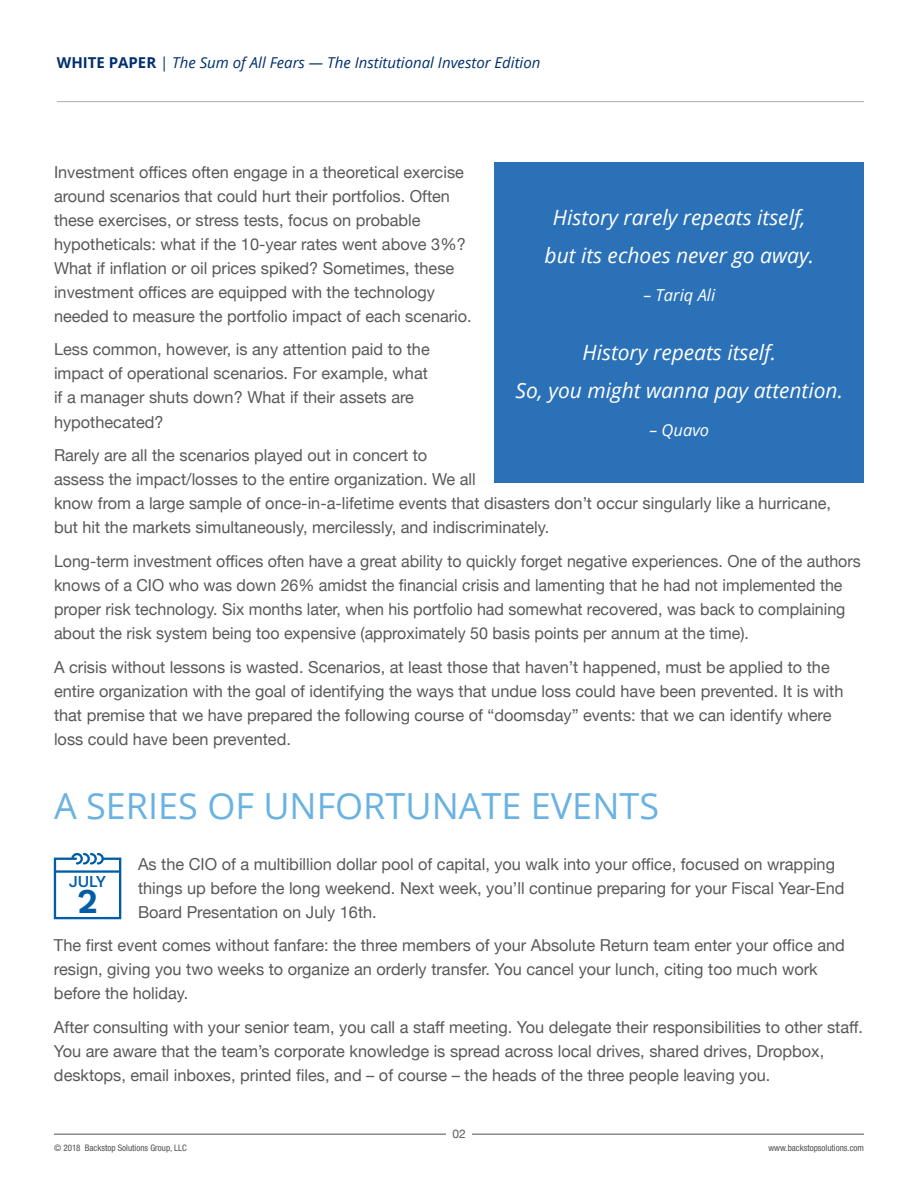
<style>
.page{position:relative;width:918px;height:1188px;background:#fff}
.page>*{position:absolute;margin:0;border:0;box-sizing:border-box;transform-origin:0 0}
.t1{font:36px "Open Sans";color:#6ab2e2}
.t2{font:700 33.3px "Runda";color:#005da6}
.t3{font:italic 21px/37.8px "Open Sans";color:#fff;text-align:center}
.t4{font:16.5px/24px "Helvetica Neue";color:#58595b}
.t5{font:italic 16.5px "Open Sans";color:#fff}
.t6{font:500 16.05px "Runda";color:#005da6}
.t7{font:italic 15px "Open Sans";color:#002f6e}
.t8{font:12px "Helvetica Neue";color:#58595b}
.t9{font:condensed 9px "Helvetica Neue LT Std";color:#000}
.s1{font-weight:700;font-style:normal}
.s2{font-style:normal}
</style>
<div class="page">
<hr style="left:57px;top:101px;width:807px;height:1px;background:#aaadaf">
<hr style="left:54px;top:1134px;width:810px;height:1px;background:#000">
<div style="left:495px;top:162px;width:369px;height:321px;background:#2b71b8"></div>
<div style="left:446px;top:1122px;width:26px;height:25px;background:#fff"></div>
<svg style="left:54px;top:853px;width:67px;height:66px"></svg>
<p class="t7" style="left:57px;top:52px;width:485px"><span class="s1">WHITE PAPER</span> <span class="s2">|</span> The Sum of All Fears — The Institutional Investor Edition</p>
<p class="t4" style="left:54px;top:161px;width:419px">Investment offices often engage in a theoretical exercise around scenarios that could hurt their portfolios. Often these exercises, or stress tests, focus on probable hypotheticals: what if the 10-year rates went above 3%?<br>What if inflation or oil prices spiked? Sometimes, these investment offices are equipped with the technology needed to measure the portfolio impact of each scenario.</p>
<p class="t4" style="left:54px;top:339px;width:377px">Less common, however, is any attention paid to the impact of operational scenarios. For example, what if a manager shuts down? What if their assets are hypothecated?</p>
<p class="t4" style="left:54px;top:444px;width:779px">Rarely are all the scenarios played out in concert to<br>assess the impact/losses to the entire organization. We all<br>know from a large sample of once-in-a-lifetime events that disasters don’t occur singularly like a hurricane, but hit the markets simultaneously, mercilessly, and indiscriminately.</p>
<p class="t4" style="left:54px;top:550px;width:808px">Long-term investment offices often have a great ability to quickly forget negative experiences. One of the authors knows of a CIO who was down 26% amidst the financial crisis and lamenting that he had not implemented the proper risk technology. Six months later, when his portfolio had somewhat recovered, was back to complaining about the risk system being too expensive (approximately 50 basis points per annum at the time).</p>
<p class="t4" style="left:54px;top:656px;width:791px">A crisis without lessons is wasted. Scenarios, at least those that haven’t happened, must be applied to the entire organization with the goal of identifying the ways that undue loss could have been prevented. It is with that premise that we have prepared the following course of “doomsday” events: that we can identify where loss could have been prevented.</p>
<p class="t3" style="left:545px;top:198px;width:271px">History rarely repeats itself, but its echoes never go away.</p>
<p class="t5" style="left:643px;top:283px;width:73px">– Tariq Ali</p>
<p class="t3" style="left:516px;top:333px;width:329px">History repeats itself.<br>So, you might wanna pay attention.</p>
<p class="t5" style="left:649px;top:418px;width:61px">– Quavo</p>
<h1 class="t1" style="left:54px;top:781px;width:607px">A SERIES OF UNFORTUNATE EVENTS</h1>
<p class="t4" style="left:138px;top:853px;width:708px">As the CIO of a multibillion dollar pool of capital, you walk into your office, focused on wrapping things up before the long weekend. Next week, you’ll continue preparing for your Fiscal Year-End<br>Board Presentation on July 16th.</p>
<p class="t4" style="left:54px;top:935px;width:792px">The first event comes without fanfare: the three members of your Absolute Return team enter your office and resign, giving you two weeks to organize an orderly transfer. You cancel your lunch, citing too much work before the holiday.</p>
<p class="t4" style="left:54px;top:1016px;width:811px">After consulting with your senior team, you call a staff meeting. You delegate their responsibilities to other staff.<br>You are aware that the team’s corporate knowledge is spread across local drives, shared drives, Dropbox, desktops, email inboxes, printed files, and – of course – the heads of the three people leaving you.</p>
<p class="t6" style="left:69px;top:872px;width:38px">JULY</p>
<h2 class="t2" style="left:78px;top:882px;width:21px">2</h2>
<p class="t8" style="left:452px;top:1125px;width:15px">02</p>
<p class="t9" style="left:54px;top:1143px;width:134px">© 2018 Backstop Solutions Group, LLC</p>
<p class="t9" style="left:768px;top:1143px;width:97px">www.backstopsolutions.com</p>
</div>
